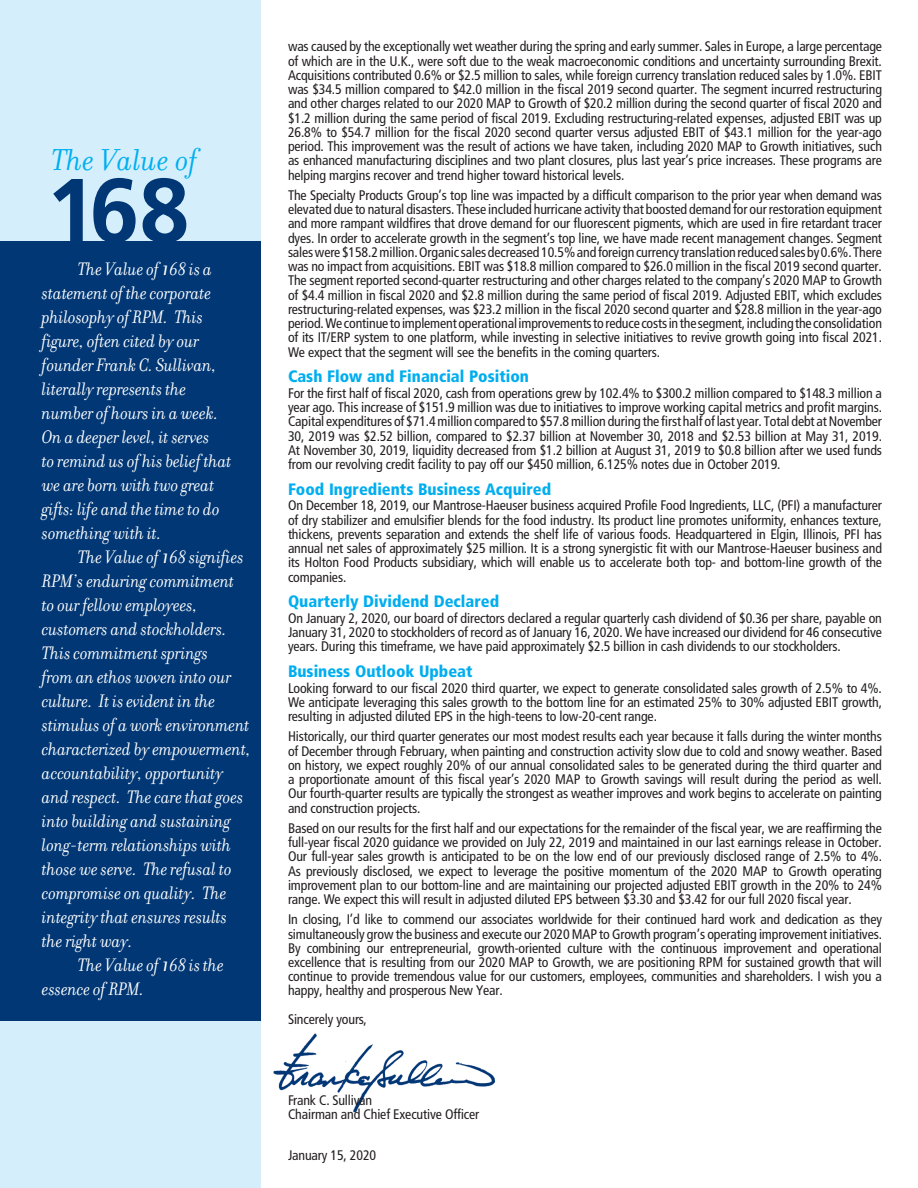
<style>
.page{position:relative;width:918px;height:1188px;background:#fff}
.page>*{position:absolute;margin:0;border:0;box-sizing:border-box;transform-origin:0 0}
.t1{font:700 90px "Frutiger";color:#013775}
.t2{font:italic 32.7px "Filosofia";color:#00aeef}
.t3{font:italic 19.5px/24px "Filosofia";letter-spacing:-.01em;color:#fff;scale:.96 1}
.t4{font:900 condensed 16.5px "Frutiger";color:#00aeef}
.t5{font:condensed 13.8px/14.2px "Frutiger";letter-spacing:-.01em;color:#231f20;text-align:justify}
.s1{font-size:24px}
</style>
<div class="page">
<div style="left:0;top:983px;width:261px;height:205px;background:#d4effb"></div>
<div style="left:0;top:0;width:261px;height:244px;background:#d4effb"></div>
<div style="left:0;top:242px;width:261px;height:779px;background:#013775"></div>
<img style="left:273px;top:1033px;width:223px;height:80px">
<h2 class="t2" style="left:51px;top:142px;width:148px">The Value of</h2>
<h1 class="t1" style="left:46px;top:158px;width:145px">168</h1>
<p class="t3" style="left:42px;top:257px;width:199px;text-indent:36px">The Value of <span class="s1">1</span>68 is a statement of the corporate philosophy of RPM. This figure, often cited by our founder Frank C. Sullivan, literally represents the number of hours in a week.<br>On a deeper level, it serves<br>to remind us of his belief that we are born with two great gifts: life and the time to do something with it.</p>
<p class="t3" style="left:42px;top:545px;width:219px;text-indent:36px">The Value of <span class="s1">1</span>68 signifies<br>RPM’s enduring commitment to our fellow employees, customers and stockholders.<br>This commitment springs<br>from an ethos woven into our culture. It is evident in the stimulus of a work environment characterized by empowerment, accountability, opportunity and respect. The care that goes into building and sustaining long-term relationships with those we serve. The refusal to compromise on quality. The integrity that ensures results the right way.</p>
<h3 class="t3" style="left:42px;top:953px;width:191px;text-indent:36px">The Value of <span class="s1">1</span>68 is the essence of RPM.</h3>
<p class="t5" style="left:288px;top:39px;width:596px">was caused by the exceptionally wet weather during the spring and early summer. Sales in Europe, a large percentage of which are in the U.K., were soft due to the weak macroeconomic conditions and uncertainty surrounding Brexit.<br>Acquisitions contributed 0.6% or $2.5 million to sales, while foreign currency translation reduced sales by 1.0%. EBIT was $34.5 million compared to $42.0 million in the fiscal 2019 second quarter. The segment incurred restructuring and other charges related to our 2020 MAP to Growth of $20.2 million during the second quarter of fiscal 2020 and $1.2 million during the same period of fiscal 2019. Excluding restructuring-related expenses, adjusted EBIT was up 26.8% to $54.7 million for the fiscal 2020 second quarter versus adjusted EBIT of $43.1 million for the year-ago period. This improvement was the result of actions we have taken, including 2020 MAP to Growth initiatives, such as enhanced manufacturing disciplines and two plant closures, plus last year’s price increases. These programs are helping margins recover and trend higher toward historical levels.</p>
<p class="t5" style="left:288px;top:188px;width:596px">The Specialty Products Group’s top line was impacted by a difficult comparison to the prior year when demand was elevated due to natural disasters. These included hurricane activity that boosted demand for our restoration equipment and more rampant wildfires that drove demand for our fluorescent pigments, which are used in fire retardant tracer dyes. In order to accelerate growth in the segment’s top line, we have made recent management changes. Segment sales were $158.2 million. Organic sales decreased 10.5% and foreign currency translation reduced sales by 0.6%. There was no impact from acquisitions. EBIT was $18.8 million compared to $26.0 million in the fiscal 2019 second quarter.<br>The segment reported second-quarter restructuring and other charges related to the company’s 2020 MAP to Growth of $4.4 million in fiscal 2020 and $2.8 million during the same period of fiscal 2019. Adjusted EBIT, which excludes restructuring-related expenses, was $23.2 million in the fiscal 2020 second quarter and $28.8 million in the year-ago period. We continue to implement operational improvements to reduce costs in the segment, including the consolidation of its IT/ERP system to one platform, while investing in selective initiatives to revive growth going into fiscal 2021.<br>We expect that the segment will see the benefits in the coming quarters.</p>
<p class="t4" style="left:288px;top:366px;width:243px">Cash Flow and Financial Position</p>
<p class="t5" style="left:288px;top:386px;width:596px">For the first half of fiscal 2020, cash from operations grew by 102.4% to $300.2 million compared to $148.3 million a year ago. This increase of $151.9 million was due to initiatives to improve working capital metrics and profit margins.<br>Capital expenditures of $71.4 million compared to $57.8 million during the first half of last year. Total debt at November 30, 2019 was $2.52 billion, compared to $2.37 billion at November 30, 2018 and $2.53 billion at May 31, 2019.<br>At November 30, 2019, liquidity decreased from $1.2 billion at August 31, 2019 to $0.8 billion after we used funds from our revolving credit facility to pay off our $450 million, 6.125% notes due in October 2019.</p>
<p class="t4" style="left:288px;top:479px;width:265px">Food Ingredients Business Acquired</p>
<p class="t5" style="left:288px;top:498px;width:596px">On December 18, 2019, our Mantrose-Haeuser business acquired Profile Food Ingredients, LLC, (PFI) a manufacturer of dry stabilizer and emulsifier blends for the food industry. Its product line promotes uniformity, enhances texture, thickens, prevents separation and extends the shelf life of various foods. Headquartered in Elgin, Illinois, PFI has annual net sales of approximately $25 million. It is a strong synergistic fit with our Mantrose-Haeuser business and its Holton Food Products subsidiary, which will enable us to accelerate both top- and bottom-line growth of the companies.</p>
<p class="t4" style="left:288px;top:591px;width:213px">Quarterly Dividend Declared</p>
<p class="t5" style="left:288px;top:611px;width:596px">On January 2, 2020, our board of directors declared a regular quarterly cash dividend of $0.36 per share, payable on January 31, 2020 to stockholders of record as of January 16, 2020. We have increased our dividend for 46 consecutive years. During this timeframe, we have paid approximately $2.5 billion in cash dividends to our stockholders.</p>
<p class="t4" style="left:288px;top:661px;width:186px">Business Outlook Upbeat</p>
<p class="t5" style="left:288px;top:681px;width:596px">Looking forward to our fiscal 2020 third quarter, we expect to generate consolidated sales growth of 2.5% to 4%.<br>We anticipate leveraging this sales growth to the bottom line for an estimated 25% to 30% adjusted EBIT growth, resulting in adjusted diluted EPS in the high-teens to low-20-cent range.</p>
<p class="t5" style="left:288px;top:729px;width:596px">Historically, our third quarter generates our most modest results each year because it falls during the winter months of December through February, when painting and construction activity slow due to cold and snowy weather. Based on history, we expect roughly 20% of our annual consolidated sales to be generated during the third quarter and a proportionate amount of this fiscal year’s 2020 MAP to Growth savings will result during the period as well.<br>Our fourth-quarter results are typically the strongest as weather improves and work begins to accelerate on painting and construction projects.</p>
<p class="t5" style="left:288px;top:821px;width:596px">Based on our results for the first half and our expectations for the remainder of the fiscal year, we are reaffirming the full-year fiscal 2020 guidance we provided on July 22, 2019 and maintained in our last earnings release in October.<br>Our full-year sales growth is anticipated to be on the low end of our previously disclosed range of 2.5% to 4%.<br>As previously disclosed, we expect to leverage the positive momentum of the 2020 MAP to Growth operating improvement plan to our bottom-line and are maintaining our projected adjusted EBIT growth in the 20% to 24% range. We expect this will result in adjusted diluted EPS between $3.30 and $3.42 for our full 2020 fiscal year.</p>
<p class="t5" style="left:288px;top:912px;width:596px">In closing, I’d like to commend our associates worldwide for their continued hard work and dedication as they simultaneously grow the business and execute our 2020 MAP to Growth program’s operating improvement initiatives.<br>By combining our entrepreneurial, growth-oriented culture with the continuous improvement and operational excellence that is resulting from our 2020 MAP to Growth, we are positioning RPM for sustained growth that will continue to provide tremendous value for our customers, employees, communities and shareholders. I wish you a happy, healthy and prosperous New Year.</p>
<p class="t5" style="left:288px;top:1012px;width:80px">Sincerely yours,</p>
<p class="t5" style="left:288px;top:1093px;width:193px">Frank C. Sullivan<br>Chairman and Chief Executive Officer</p>
<p class="t5" style="left:288px;top:1148px;width:90px">January 15, 2020</p>
</div>
